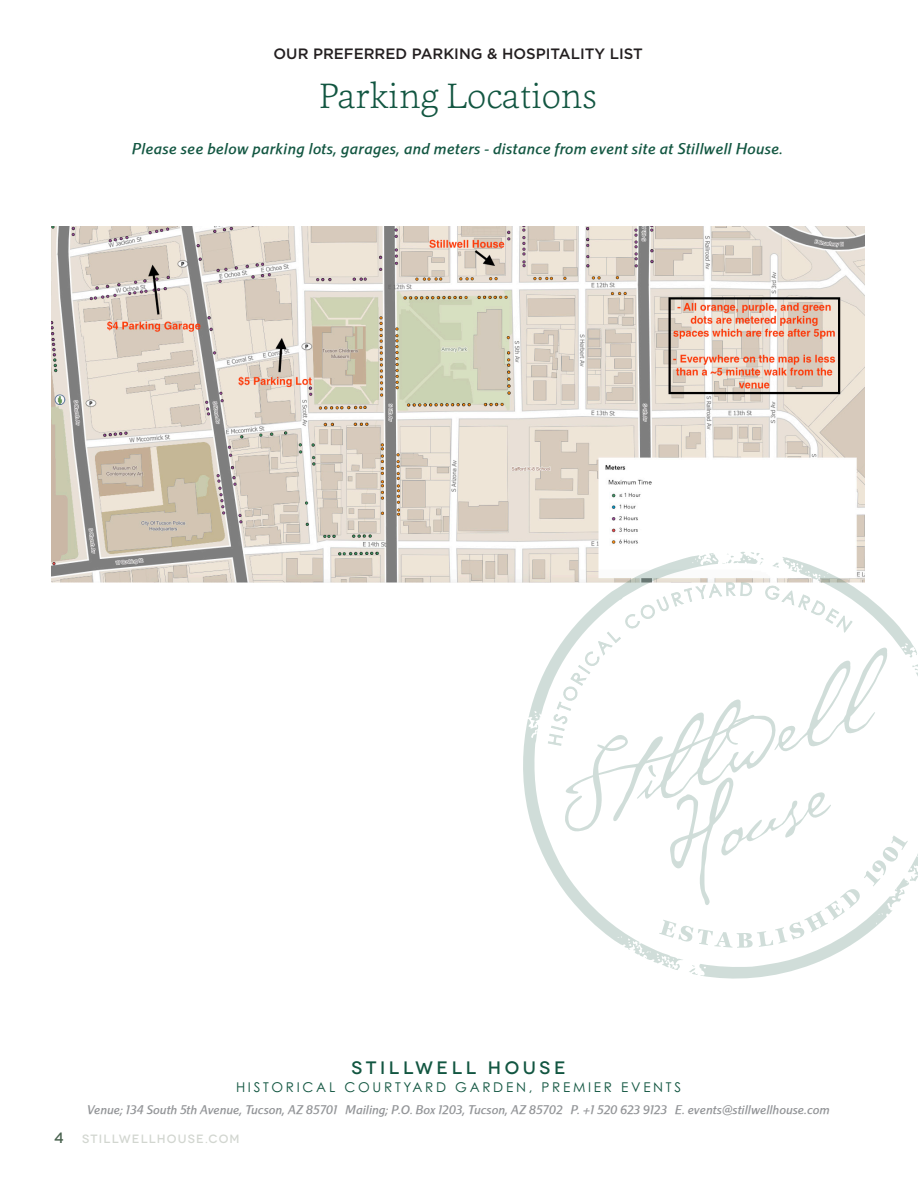
<style>
.page{position:relative;width:918px;height:1188px;background:#fff}
.page>*{position:absolute;margin:0;border:0;box-sizing:border-box;transform-origin:0 0}
.t1{font:200 36px "Cassia";color:#125641}
.t2{font:500 18px "Novecentowide";letter-spacing:.2em;color:#125641}
.t3{font:italic 500 15px "Marriott";letter-spacing:.02em;color:#125641}
.t4{font:500 15px "Gotham";color:#231f20}
.t5{font:13.5px "Century Gothic CE";letter-spacing:.2em;color:#125641}
.t6{font:italic 500 12px "Marriott";color:#939598}
.t7{font:500 12px "Novecentowide";letter-spacing:.1em;color:#d2d6d0}
.s1{font-size:15px;color:#49624f}
</style>
<div class="page">
<img style="left:51px;top:227px;width:813px;height:355px">
<svg style="left:521px;top:551px;width:397px;height:428px"></svg>
<p class="t4" style="left:274px;top:44px;width:371px">OUR PREFERRED PARKING &amp; HOSPITALITY LIST</p>
<p class="t1" style="left:319px;top:72px;width:279px">Parking Locations</p>
<p class="t3" style="left:132px;top:139px;width:653px">Please see below parking lots, garages, and meters - distance from event site at Stillwell House.</p>
<h2 class="t2" style="left:352px;top:1057px;width:215px">STILLWELL HOUSE</h2>
<p class="t5" style="left:236px;top:1079px;width:447px">HISTORICAL COURTYARD GARDEN, PREMIER EVENTS</p>
<p class="t6" style="left:87px;top:1102px;width:744px">Venue; 134 South 5th Avenue, Tucson, AZ 85701 Mailing; P.O. Box 1203, Tucson, AZ 85702 P. +1 520 623 9123 E. events@stillwellhouse.com</p>
<p class="t7" style="left:54px;top:1131px;width:187px"><span class="s1">4</span> STILLWELLHOUSE.COM</p>
</div>
